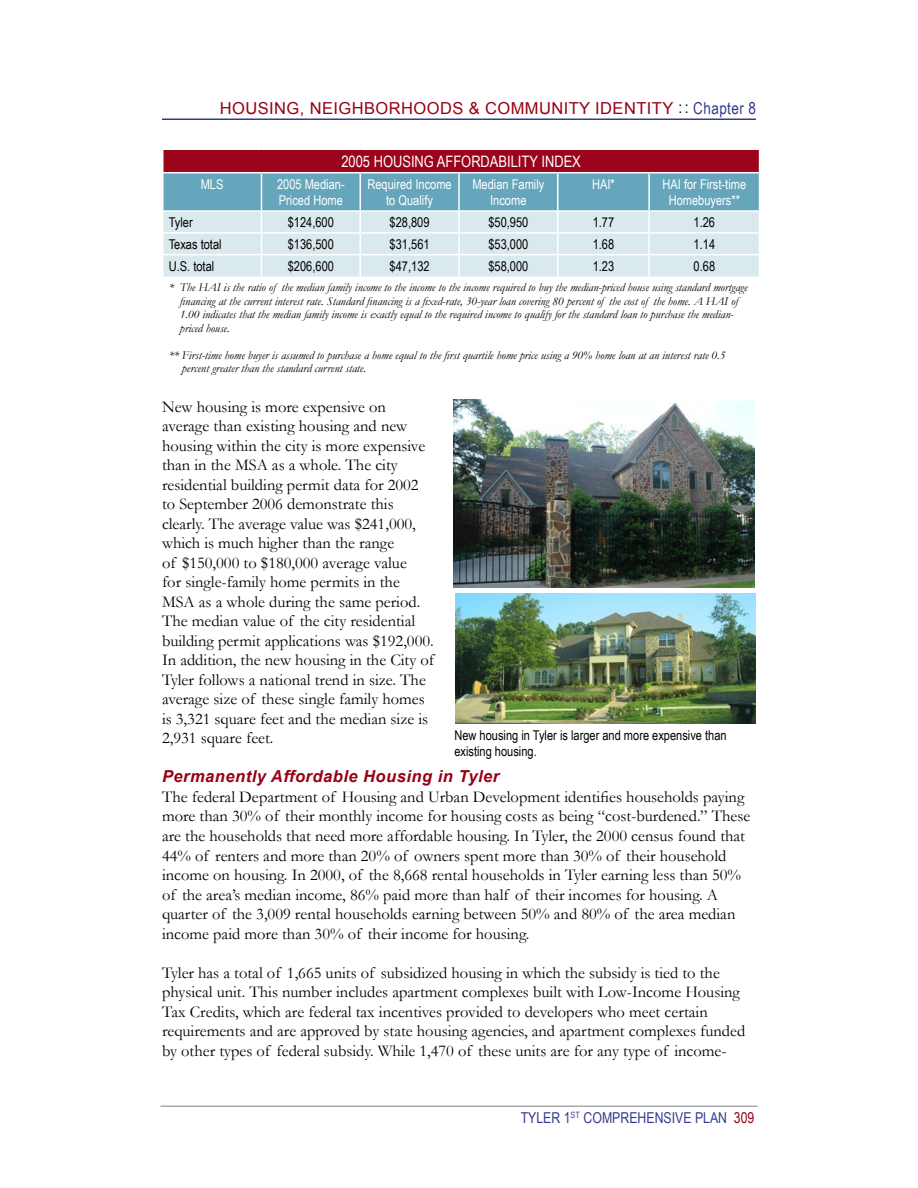
<style>
.page{position:relative;width:918px;height:1188px;background:#fff}
.page>*{position:absolute;margin:0;border:0;box-sizing:border-box;transform-origin:0 0}
.t1{font:16.5px/19.5px "Garamond";color:#000}
.t2{font:16.5px "Arial";letter-spacing:.025em;color:#970013}
.t3{font:italic 700 16.5px "Arial";letter-spacing:.03em;color:#970013}
.t4{font:15.75px "Arial Narrow";color:#fff}
.t5{font:15px "Arial Narrow";color:#353a90}
.t6{font:13.5px/16.5px "Arial Narrow";color:#000}
.t7{font:13.5px/16.5px "Arial Narrow";color:#fff;text-align:center}
.t8{font:italic 12px/13.5px "Garamond";color:#000}
.s1{font-family:"Arial Narrow";color:#000}
.s2{font-family:"Arial Narrow";color:#353a90}
.s3{color:#970013}
</style>
<div class="page">
<hr style="left:162px;top:118px;width:594px;height:2px;background:#353a90">
<hr style="left:160px;top:1106px;width:598px;height:1px;background:#a7a9ac">
<svg style="left:163px;top:150px;width:597px;height:127px;background:#afafbc"></svg>
<img style="left:454px;top:400px;width:300px;height:187px">
<img style="left:456px;top:593px;width:300px;height:131px">
<p class="t2" style="left:220px;top:98px;width:538px">HOUSING, NEIGHBORHOODS &amp; COMMUNITY IDENTITY <span class="s1">: :</span> <span class="s2">Chapter 8</span></p>
<p class="t4" style="left:341px;top:150px;width:60px">2005 Housin</p>
<p class="t4" style="left:424px;top:150px;width:74px">g Affordabilit</p>
<p class="t4" style="left:529px;top:150px;width:53px">y Index</p>
<p class="t7" style="left:201px;top:175px;width:24px">ML S</p>
<p class="t7" style="left:277px;top:175px;width:69px;text-align:left">2005 Median-<br>Priced Home</p>
<p class="t7" style="left:367px;top:175px;width:86px">Required Income to Qualify</p>
<p class="t7" style="left:472px;top:175px;width:73px">Median Family<br>Income</p>
<p class="t7" style="left:592px;top:175px;width:24px">HAI *</p>
<p class="t7" style="left:663px;top:175px;width:85px">HAI for First-time<br>Homebuyers**</p>
<p class="t6" style="left:169px;top:213px;width:25px">Tyler</p>
<p class="t6" style="left:288px;top:213px;width:48px">$124,600</p>
<p class="t6" style="left:390px;top:213px;width:42px">$28,809</p>
<p class="t6" style="left:488px;top:213px;width:42px">$50,950</p>
<p class="t6" style="left:593px;top:213px;width:23px">1.77</p>
<p class="t6" style="left:694px;top:213px;width:23px">1.26</p>
<p class="t6" style="left:169px;top:235px;width:54px">Texas total</p>
<p class="t6" style="left:288px;top:235px;width:48px">$136,500</p>
<p class="t6" style="left:390px;top:235px;width:42px">$31,561</p>
<p class="t6" style="left:488px;top:235px;width:42px">$53,000</p>
<p class="t6" style="left:593px;top:235px;width:23px">1.68</p>
<p class="t6" style="left:694px;top:235px;width:23px">1.14</p>
<p class="t6" style="left:169px;top:257px;width:47px">U.S. total</p>
<p class="t6" style="left:288px;top:257px;width:48px">$206,600</p>
<p class="t6" style="left:390px;top:257px;width:42px">$47,132</p>
<p class="t6" style="left:488px;top:257px;width:42px">$58,000</p>
<p class="t6" style="left:593px;top:257px;width:23px">1.23</p>
<p class="t6" style="left:694px;top:257px;width:23px">0.68</p>
<p class="t8" style="left:180px;top:280px;width:569px;text-indent:-11px">* The HAI is the ratio of the median family income to the income to the income required to buy the median-priced house using standard mortgage financing at the current interest rate. Standard financing is a fixed-rate, 30-year loan covering 80 percent of the cost of the home. A HAI of 1.00 indicates that the median family income is exactly equal to the required income to qualify for the standard loan to purchase the median&shy;priced house.</p>
<p class="t8" style="left:182px;top:348px;width:545px;text-indent:-13px">** First-time home buyer is assumed to purchase a home equal to the first quartile home price using a 90% home loan at an interest rate 0.5 percent greater than the standard current state.</p>
<p class="t1" style="left:162px;top:397px;width:274px">New housing is more expensive on average than existing housing and new housing within the city is more expensive than in the MSA as a whole. The city residential building permit data for 2002 to September 2006 demonstrate this clearly. The average value was $241,000, which is much higher than the range<br>of $150,000 to $180,000 average value<br>for single-family home permits in the MSA as a whole during the same period.<br>The median value of the city residential building permit applications was $192,000.<br>In addition, the new housing in the City of Tyler follows a national trend in size. The average size of these single family homes is 3,321 square feet and the median size is 2,931 square feet.</p>
<p class="t3" style="left:162px;top:766px;width:339px">Permanently Affordable Housing in Tyler</p>
<p class="t1" style="left:162px;top:787px;width:590px">The federal Department of Housing and Urban Development identifies households paying more than 30% of their monthly income for housing costs as being “cost-burdened.” These are the households that need more affordable housing. In Tyler, the 2000 census found that 44% of renters and more than 20% of owners spent more than 30% of their household income on housing. In 2000, of the 8,668 rental households in Tyler earning less than 50% of the area’s median income, 86% paid more than half of their incomes for housing. A quarter of the 3,009 rental households earning between 50% and 80% of the area median income paid more than 30% of their income for housing.</p>
<p class="t1" style="left:162px;top:962px;width:585px">Tyler has a total of 1,665 units of subsidized housing in which the subsidy is tied to the physical unit. This number includes apartment complexes built with Low-Income Housing Tax Credits, which are federal tax incentives provided to developers who meet certain requirements and are approved by state housing agencies, and apartment complexes funded by other types of federal subsidy. While 1,470 of these units are for any type of income-</p>
<p class="t6" style="left:454px;top:726px;width:274px">New housing in Tyler is larger and more expensive than existing housing.</p>
<p class="t5" style="left:521px;top:1106px;width:235px">Tyler 1<sup>ST</sup> Comprehensive plan <span class="s3">309</span></p>
</div>
